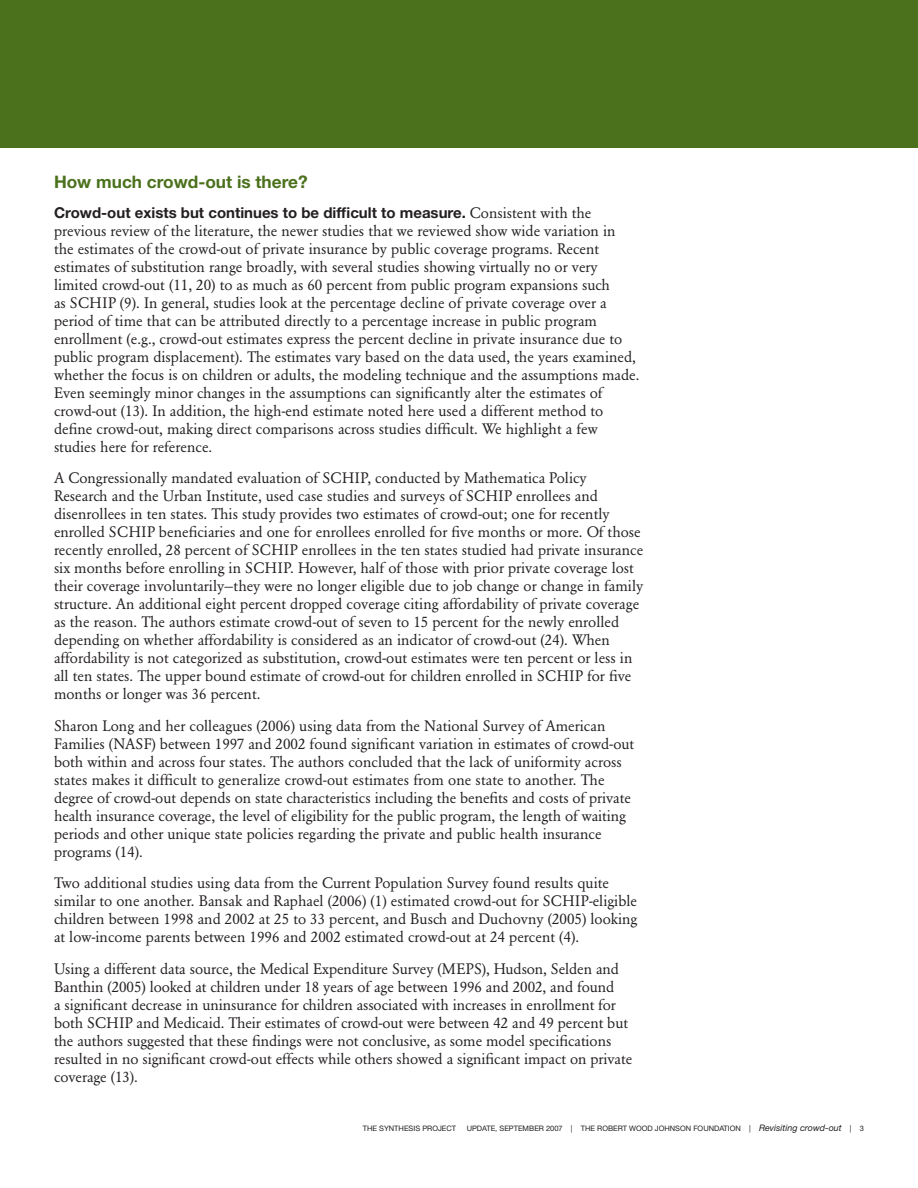
<style>
.page{position:relative;width:918px;height:1188px;background:#fff}
.page>*{position:absolute;margin:0;border:0;box-sizing:border-box;transform-origin:0 0}
._1_Head{font:700 17.25px "Helvetica Neue LT Pro";color:#4b711c}
.text{font:15px/18px "Garamond BE";color:#231f20}
.t1{font:7.5px "Helvetica Neue LT Pro";color:#231f20}
.s1{font-family:"Helvetica Neue LT Pro";font-weight:700}
.s2{font-style:italic;font-size:9px}
</style>
<div class="page">
<div style="left:0;top:0;width:918px;height:148px;background:#4b711c"></div>
<p class="_1_Head" style="left:54px;top:171px;width:255px">How much crowd-out is there?</p>
<p class="text" style="left:54px;top:204px;width:587px"><span class="s1">Crowd-out exists but continues to be difficult to measure.</span> Consistent with the previous review of the literature, the newer studies that we reviewed show wide variation in<br>the estimates of the crowd-out of private insurance by public coverage programs. Recent estimates of substitution range broadly, with several studies showing virtually no or very limited crowd-out (11, 20) to as much as 60 percent from public program expansions such<br>as SCHIP (9). In general, studies look at the percentage decline of private coverage over a period of time that can be attributed directly to a percentage increase in public program enrollment (e.g., crowd-out estimates express the percent decline in private insurance due to public program displacement). The estimates vary based on the data used, the years examined, whether the focus is on children or adults, the modeling technique and the assumptions made.<br>Even seemingly minor changes in the assumptions can significantly alter the estimates of crowd-out (13). In addition, the high-end estimate noted here used a different method to define crowd-out, making direct comparisons across studies difficult. We highlight a few studies here for reference.</p>
<p class="text" style="left:54px;top:469px;width:591px">A Congressionally mandated evaluation of SCHIP, conducted by Mathematica Policy Research and the Urban Institute, used case studies and surveys of SCHIP enrollees and disenrollees in ten states. This study provides two estimates of crowd-out; one for recently enrolled SCHIP beneficiaries and one for enrollees enrolled for five months or more. Of those recently enrolled, 28 percent of SCHIP enrollees in the ten states studied had private insurance six months before enrolling in SCHIP. However, half of those with prior private coverage lost their coverage involuntarily—they were no longer eligible due to job change or change in family structure. An additional eight percent dropped coverage citing affordability of private coverage as the reason. The authors estimate crowd-out of seven to 15 percent for the newly enrolled depending on whether affordability is considered as an indicator of crowd-out (24). When affordability is not categorized as substitution, crowd-out estimates were ten percent or less in all ten states. The upper bound estimate of crowd-out for children enrolled in SCHIP for five months or longer was 36 percent.</p>
<p class="text" style="left:54px;top:717px;width:582px">Sharon Long and her colleagues (2006) using data from the National Survey of American Families (NASF) between 1997 and 2002 found significant variation in estimates of crowd-out both within and across four states. The authors concluded that the lack of uniformity across states makes it difficult to generalize crowd-out estimates from one state to another. The degree of crowd-out depends on state characteristics including the benefits and costs of private health insurance coverage, the level of eligibility for the public program, the length of waiting periods and other unique state policies regarding the private and public health insurance programs (14).</p>
<p class="text" style="left:54px;top:874px;width:585px">Two additional studies using data from the Current Population Survey found results quite similar to one another. Bansak and Raphael (2006) (1) estimated crowd-out for SCHIP-eligible children between 1998 and 2002 at 25 to 33 percent, and Busch and Duchovny (2005) looking at low-income parents between 1996 and 2002 estimated crowd-out at 24 percent (4).</p>
<p class="text" style="left:54px;top:960px;width:580px">Using a different data source, the Medical Expenditure Survey (MEPS), Hudson, Selden and Banthin (2005) looked at children under 18 years of age between 1996 and 2002, and found<br>a significant decrease in uninsurance for children associated with increases in enrollment for both SCHIP and Medicaid. Their estimates of crowd-out were between 42 and 49 percent but the authors suggested that these findings were not conclusive, as some model specifications resulted in no significant crowd-out effects while others showed a significant impact on private coverage (13).</p>
<p class="t1" style="left:363px;top:1124px;width:95px">THE SYNTHESIS PROJECT</p>
<p class="t1" style="left:467px;top:1124px;width:386px">UPDATE, SEPTEMBER 2007 | THE ROBERT WOOD JOHNSON FOUNDATION | <span class="s2">Revisiting crowd-out</span> |</p>
</div>
